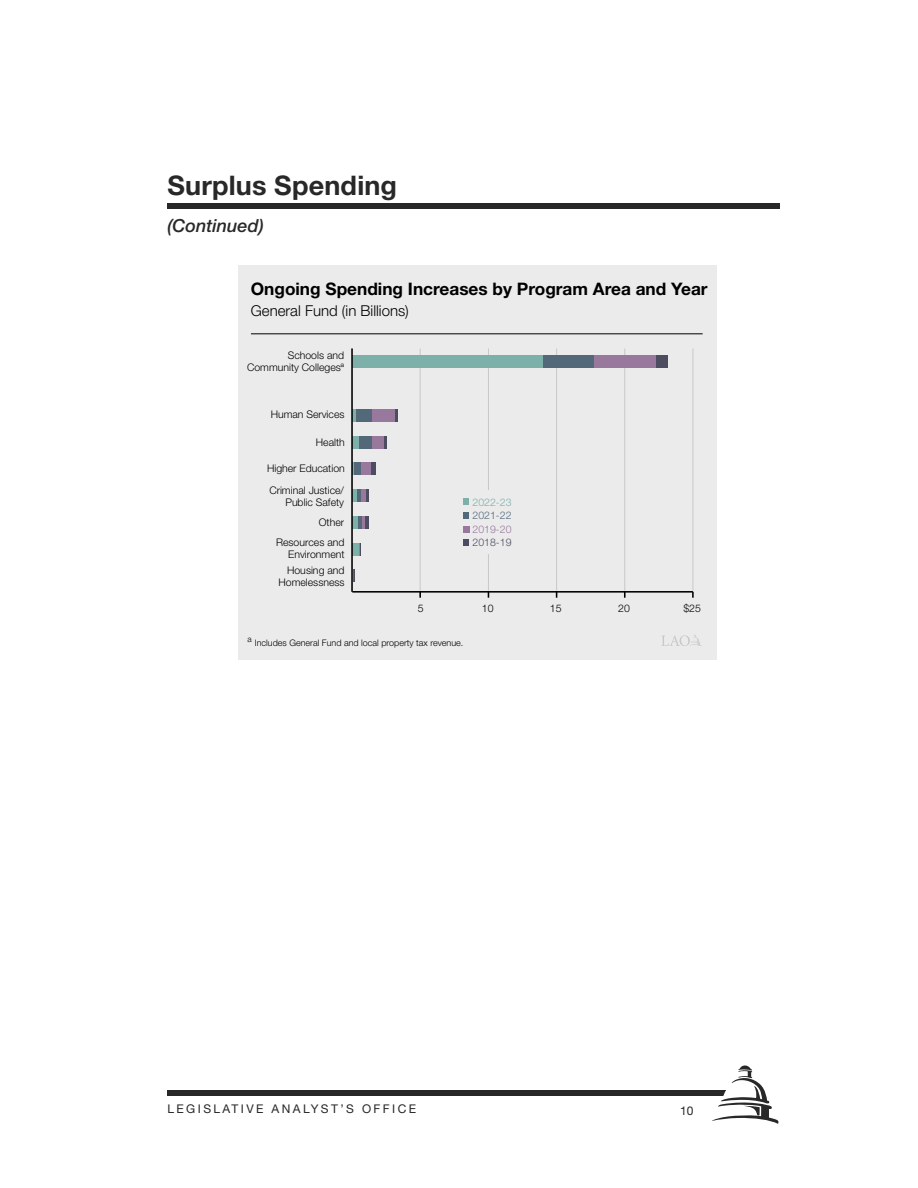
<style>
.page{position:relative;width:918px;height:1188px;background:#fff}
.page>*{position:absolute;margin:0;border:0;box-sizing:border-box;transform-origin:0 0}
.t1{font:700 27px "Helvetica Neue LT Pro";letter-spacing:.005em;color:#292829}
.t2{font:italic 500 18px "Helvetica Neue LT Pro";color:#292829}
.t3{font:700 17.25px "Helvetica Neue LT Pro";color:#000}
.t4{font:300 15px "Helvetica Neue LT Pro";color:#000}
.t5{font:12px "Helvetica Neue LT Pro";letter-spacing:.2em;color:#292829}
.t6{font:300 10.5px/12.1px "Helvetica Neue LT Pro";color:#000;text-align:right}
.t7{font:300 10.5px "Helvetica Neue LT Pro";color:#7cb0a9}
.t8{font:300 10.5px "Helvetica Neue LT Pro";color:#53697a}
.t9{font:300 10.5px "Helvetica Neue LT Pro";color:#99789d}
.t10{font:300 10.5px "Helvetica Neue LT Pro";color:#4d4d62}
.t11{font:300 9px "Helvetica Neue LT Pro";color:#000}
.t12{font:300 8.25px "Helvetica Neue LT Pro";color:#000}
</style>
<div class="page">
<div style="left:168px;top:1090px;width:567px;height:5px;background:#292829"></div>
<svg style="left:712px;top:1065px;width:67px;height:59px"></svg>
<div style="left:168px;top:204px;width:612px;height:5px;background:#292829"></div>
<div style="left:238px;top:265px;width:479px;height:395px;background:#ebebec"></div>
<svg style="left:661px;top:635px;width:41px;height:11px"></svg>
<hr style="left:251px;top:334px;width:452px;height:1px;background:#000">
<hr style="left:693px;top:348px;width:1px;height:243px;background:#c7c8ca">
<hr style="left:625px;top:348px;width:1px;height:243px;background:#c7c8ca">
<hr style="left:556px;top:348px;width:1px;height:243px;background:#c7c8ca">
<hr style="left:488px;top:348px;width:1px;height:243px;background:#c7c8ca">
<hr style="left:420px;top:348px;width:1px;height:243px;background:#c7c8ca">
<div style="left:352px;top:543px;width:7px;height:12px;background:#7cb0a9"></div>
<div style="left:352px;top:516px;width:6px;height:13px;background:#7cb0a9"></div>
<div style="left:352px;top:489px;width:5px;height:13px;background:#7cb0a9"></div>
<svg style="left:353px;top:463px;width:1px;height:12px"></svg>
<div style="left:352px;top:436px;width:7px;height:12px;background:#7cb0a9"></div>
<hr style="left:352px;top:409px;width:4px;height:13px;background:#7cb0a9">
<div style="left:352px;top:356px;width:191px;height:12px;background:#7cb0a9"></div>
<hr style="left:358px;top:516px;width:4px;height:13px;background:#53697a">
<hr style="left:357px;top:489px;width:4px;height:13px;background:#53697a">
<div style="left:354px;top:463px;width:7px;height:12px;background:#53697a"></div>
<div style="left:359px;top:436px;width:14px;height:12px;background:#53697a"></div>
<div style="left:356px;top:409px;width:16px;height:13px;background:#53697a"></div>
<div style="left:543px;top:356px;width:51px;height:12px;background:#53697a"></div>
<svg style="left:362px;top:516px;width:3px;height:13px"></svg>
<div style="left:361px;top:489px;width:5px;height:13px;background:#99789d"></div>
<div style="left:361px;top:463px;width:10px;height:12px;background:#99789d"></div>
<div style="left:373px;top:436px;width:11px;height:12px;background:#99789d"></div>
<div style="left:372px;top:409px;width:23px;height:13px;background:#99789d"></div>
<div style="left:594px;top:356px;width:62px;height:12px;background:#99789d"></div>
<svg style="left:353px;top:570px;width:2px;height:12px"></svg>
<svg style="left:359px;top:543px;width:2px;height:12px"></svg>
<hr style="left:365px;top:516px;width:4px;height:13px;background:#4d4d62">
<svg style="left:366px;top:489px;width:3px;height:13px"></svg>
<div style="left:371px;top:463px;width:5px;height:12px;background:#4d4d62"></div>
<svg style="left:384px;top:436px;width:2px;height:12px"></svg>
<svg style="left:395px;top:409px;width:3px;height:13px"></svg>
<div style="left:656px;top:356px;width:11px;height:12px;background:#4d4d62"></div>
<div style="left:456px;top:490px;width:67px;height:64px;background:#ebebec"></div>
<hr style="left:351px;top:348px;width:2px;height:244px;background:#000">
<svg style="left:463px;top:499px;width:6px;height:6px"></svg>
<svg style="left:463px;top:512px;width:6px;height:6px"></svg>
<svg style="left:463px;top:526px;width:6px;height:6px"></svg>
<svg style="left:463px;top:539px;width:6px;height:6px"></svg>
<hr style="left:352px;top:591px;width:341px;height:2px;background:#000">
<svg style="left:692px;top:592px;width:2px;height:6px"></svg>
<h1 class="t1" style="left:168px;top:169px;width:231px">Surplus Spending</h1>
<h2 class="t2" style="left:168px;top:215px;width:98px">(Continued)</h2>
<h3 class="t3" style="left:251px;top:278px;width:458px">Ongoing Spending Increases by Program Area and Year</h3>
<h3 class="t4" style="left:251px;top:302px;width:160px">General Fund (in Billions)</h3>
<p class="t6" style="left:247px;top:349px;width:99px">Schools and<br>Community Collegesª</p>
<p class="t6" style="left:271px;top:408px;width:75px">Human Services</p>
<p class="t6" style="left:316px;top:436px;width:30px">Health</p>
<p class="t6" style="left:267px;top:462px;width:79px">Higher Education</p>
<p class="t6" style="left:269px;top:484px;width:76px">Criminal Justice/<br>Public Safety</p>
<p class="t6" style="left:319px;top:516px;width:27px">Other</p>
<p class="t6" style="left:276px;top:536px;width:70px">Resources and<br>Environment</p>
<p class="t6" style="left:279px;top:564px;width:68px">Housing and<br>Homelessness</p>
<p class="t7" style="left:473px;top:495px;width:40px">2022-23</p>
<p class="t8" style="left:473px;top:509px;width:40px">2021-22</p>
<p class="t9" style="left:473px;top:523px;width:40px">2019-20</p>
<p class="t10" style="left:473px;top:536px;width:40px">2018-19</p>
<p class="t6" style="left:418px;top:602px;width:7px">5</p>
<p class="t6" style="left:482px;top:602px;width:13px">10</p>
<p class="t6" style="left:550px;top:602px;width:13px">15</p>
<p class="t6" style="left:618px;top:602px;width:13px">20</p>
<p class="t6" style="left:683px;top:602px;width:19px">$25</p>
<p class="t12" style="left:248px;top:634px;width:6px">a</p>
<p class="t11" style="left:255px;top:637px;width:210px">Includes General Fund and local property tax revenue.</p>
<p class="t5" style="left:168px;top:1101px;width:250px">LEGISLATIVE ANALYST’S OFFICE</p>
<p class="t5" style="left:680px;top:1103px;width:15px">10</p>
</div>
